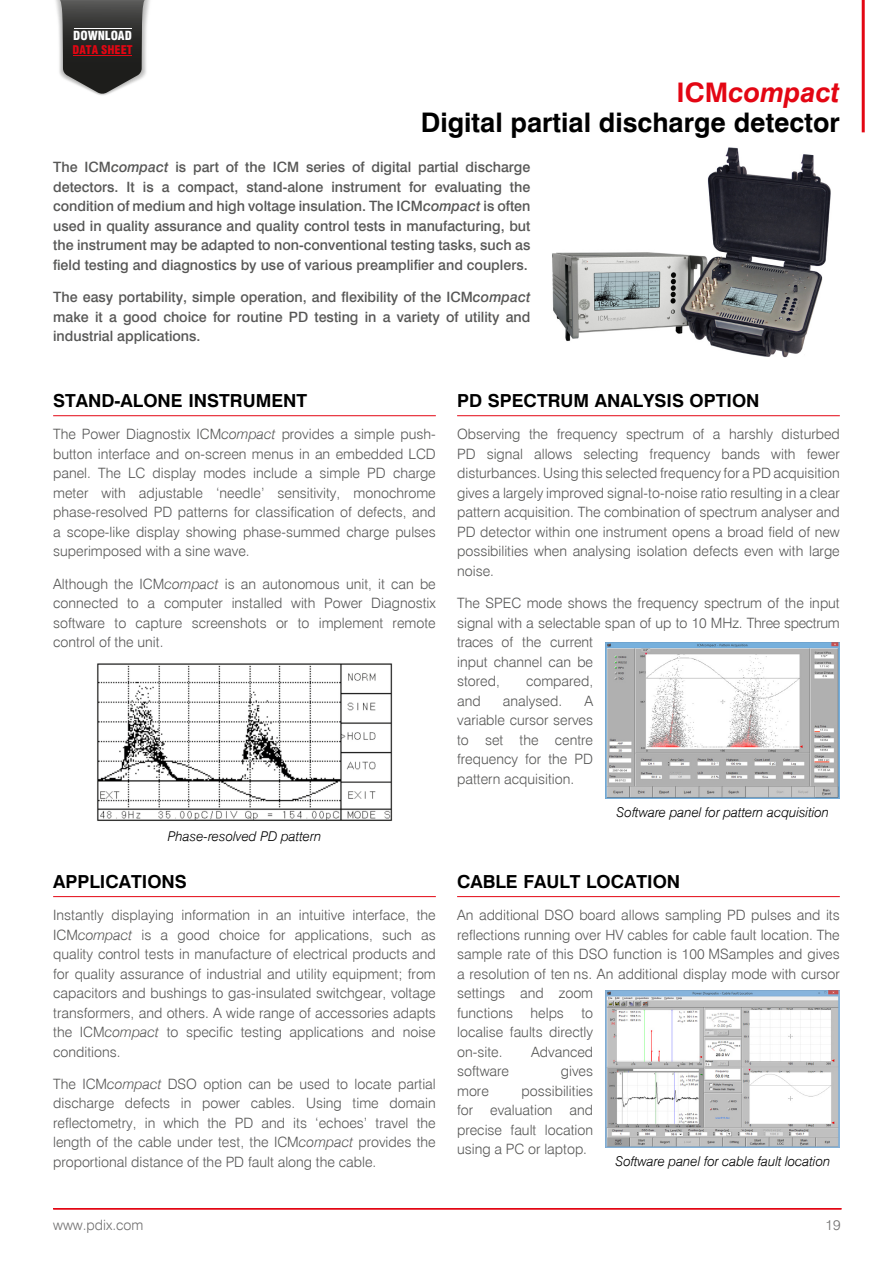
<style>
.page{position:relative;width:893px;height:1263px;background:#fff}
.page>*{position:absolute;margin:0;border:0;box-sizing:border-box;transform-origin:0 0}
.Page_Header_Bold{font:700 27px/30px "Swiss 721 BT";color:#000;text-align:right}
.Subhead_-_Underline{font:700 18px "Swiss 721 BT";color:#000}
.Body{font:300 14.25px/19.5px "Swiss 721 BT";color:#575756;text-align:justify}
.Introduction{font:500 14.25px/19.5px "Swiss 721 BT";color:#575756;text-align:justify}
.t1{font:300 14.25px "Swiss 721 BT";color:#706f6f}
.t2{font:italic 300 13.5px "Swiss 721 BT";color:#000}
.t3{font:900 condensed 12.3px "Swiss 721 BT";color:#fff}
.t4{font:900 condensed 11.7px "Swiss 721 BT";color:#e30613}
.s1{color:#e30613}
.s2{font-style:italic;color:#e30613}
.s3{font-style:italic}
</style>
<div class="page">
<hr style="left:53px;top:1208px;width:788px;height:1px;background:#e30613">
<hr style="left:862px;top:0;width:3px;height:132px;background:#e30613">
<img style="left:552px;top:147px;width:279px;height:211px">
<hr style="left:53px;top:415px;width:383px;height:1px;background:#e30613">
<hr style="left:457px;top:415px;width:383px;height:1px;background:#e30613">
<img style="left:97px;top:663px;width:296px;height:158px">
<hr style="left:53px;top:896px;width:383px;height:1px;background:#e30613">
<hr style="left:457px;top:896px;width:383px;height:1px;background:#e30613">
<img style="left:606px;top:642px;width:234px;height:157px">
<img style="left:606px;top:990px;width:234px;height:157px">
<svg style="left:55px;top:0;width:95px;height:96px"></svg>
<hr style="left:73px;top:55px;width:59px;height:1px;background:#e30613">
<hr style="left:74px;top:28px;width:57px;height:1px;background:#fff">
<p class="t3" style="left:73px;top:28px;width:60px">DOWNLOAD</p>
<p class="t4" style="left:73px;top:42px;width:61px">DATA SHEET</p>
<p class="Page_Header_Bold" style="left:421px;top:78px;width:421px"><span class="s1">ICM</span><span class="s2">compact<br></span>Digital partial discharge detector</p>
<p class="Introduction" style="left:53px;top:157px;width:479px">The ICM<span class="s3">compact</span> is part of the ICM series of digital partial discharge detectors. It is a compact, stand-alone instrument for evaluating the condition of medium and high voltage insulation. The ICM<span class="s3">compact</span> is often used in quality assurance and quality control tests in manufacturing, but the instrument may be adapted to non-conventional testing tasks, such as field testing and diagnostics by use of various preamplifier and couplers.</p>
<p class="Introduction" style="left:53px;top:287px;width:479px">The easy portability, simple operation, and flexibility of the ICM<span class="s3">compact </span>make it a good choice for routine PD testing in a variety of utility and industrial applications.</p>
<p class="Subhead_-_Underline" style="left:53px;top:390px;width:256px">STAND-ALONE INSTRUMENT</p>
<p class="Body" style="left:53px;top:424px;width:384px">The Power Diagnostix ICM<span class="s3">compact</span> provides a simple push&shy;button interface and on-screen menus in an embedded LCD panel. The LC display modes include a simple PD charge meter with adjustable ‘needle’ sensitivity, monochrome phase-resolved PD patterns for classification of defects, and a scope-like display showing phase-summed charge pulses superimposed with a sine wave.</p>
<p class="Body" style="left:53px;top:574px;width:384px">Although the ICM<span class="s3">compact</span> is an autonomous unit, it can be connected to a computer installed with Power Diagnostix software to capture screenshots or to implement remote control of the unit.</p>
<p class="t2" style="left:168px;top:828px;width:155px">Phase-resolved PD pattern</p>
<p class="Subhead_-_Underline" style="left:53px;top:870px;width:135px">APPLICATIONS</p>
<p class="Body" style="left:53px;top:905px;width:384px">Instantly displaying information in an intuitive interface, the ICM<span class="s3">compact</span> is a good choice for applications, such as quality control tests in manufacture of electrical products and for quality assurance of industrial and utility equipment; from capacitors and bushings to gas-insulated switchgear, voltage transformers, and others. A wide range of accessories adapts the ICM<span class="s3">compact</span> to specific testing applications and noise conditions.</p>
<p class="Body" style="left:53px;top:1074px;width:384px">The ICM<span class="s3">compact</span> DSO option can be used to locate partial discharge defects in power cables. Using time domain reflectometry, in which the PD and its ‘echoes’ travel the length of the cable under test, the ICM<span class="s3">compact</span> provides the proportional distance of the PD fault along the cable.</p>
<p class="Subhead_-_Underline" style="left:457px;top:390px;width:304px">PD SPECTRUM ANALYSIS OPTION</p>
<p class="Body" style="left:457px;top:424px;width:384px">Observing the frequency spectrum of a harshly disturbed PD signal allows selecting frequency bands with fewer disturbances. Using this selected frequency for a PD acquisition gives a largely improved signal-to-noise ratio resulting in a clear pattern acquisition. The combination of spectrum analyser and PD detector within one instrument opens a broad field of new possibilities when analysing isolation defects even with large noise.</p>
<p class="Body" style="left:457px;top:593px;width:384px;text-align:left">The SPEC mode shows the frequency spectrum of the input signal with a selectable span of up to 10 MHz. Three spectrum traces of the current<br>input channel can be<br>stored,</p>
<p class="Body" style="left:526px;top:671px;width:69px">compared,</p>
<p class="Body" style="left:457px;top:691px;width:138px;text-indent:127px">A variable cursor serves to set the centre frequency for the PD pattern acquisition.</p>
<p class="Body" style="left:457px;top:691px;width:25px">and</p>
<p class="Body" style="left:503px;top:691px;width:61px">analysed.</p>
<p class="t2" style="left:617px;top:804px;width:214px">Software panel for pattern acquisition</p>
<p class="Subhead_-_Underline" style="left:457px;top:870px;width:225px">CABLE FAULT LOCATION</p>
<p class="Body" style="left:457px;top:905px;width:384px;text-align:left">An additional DSO board allows sampling PD pulses and its reflections running over HV cables for cable fault location. The sample rate of this DSO function is 100 MSamples and gives a resolution of ten ns. An additional display mode with cursor settings and zoom<br>functions helps to<br>localise faults directly<br>on-site.</p>
<p class="Body" style="left:531px;top:1042px;width:64px">Advanced</p>
<p class="Body" style="left:457px;top:1061px;width:54px">software</p>
<p class="Body" style="left:561px;top:1061px;width:34px">gives</p>
<p class="Body" style="left:457px;top:1081px;width:33px">more</p>
<p class="Body" style="left:457px;top:1081px;width:138px;text-indent:65px">possibilities for evaluation and precise fault location using a PC or laptop.</p>
<p class="t2" style="left:615px;top:1153px;width:216px">Software panel for cable fault location</p>
<p class="t1" style="left:53px;top:1216px;width:92px">www.pdix.com</p>
<p class="t1" style="left:825px;top:1216px;width:17px">19</p>
</div>
